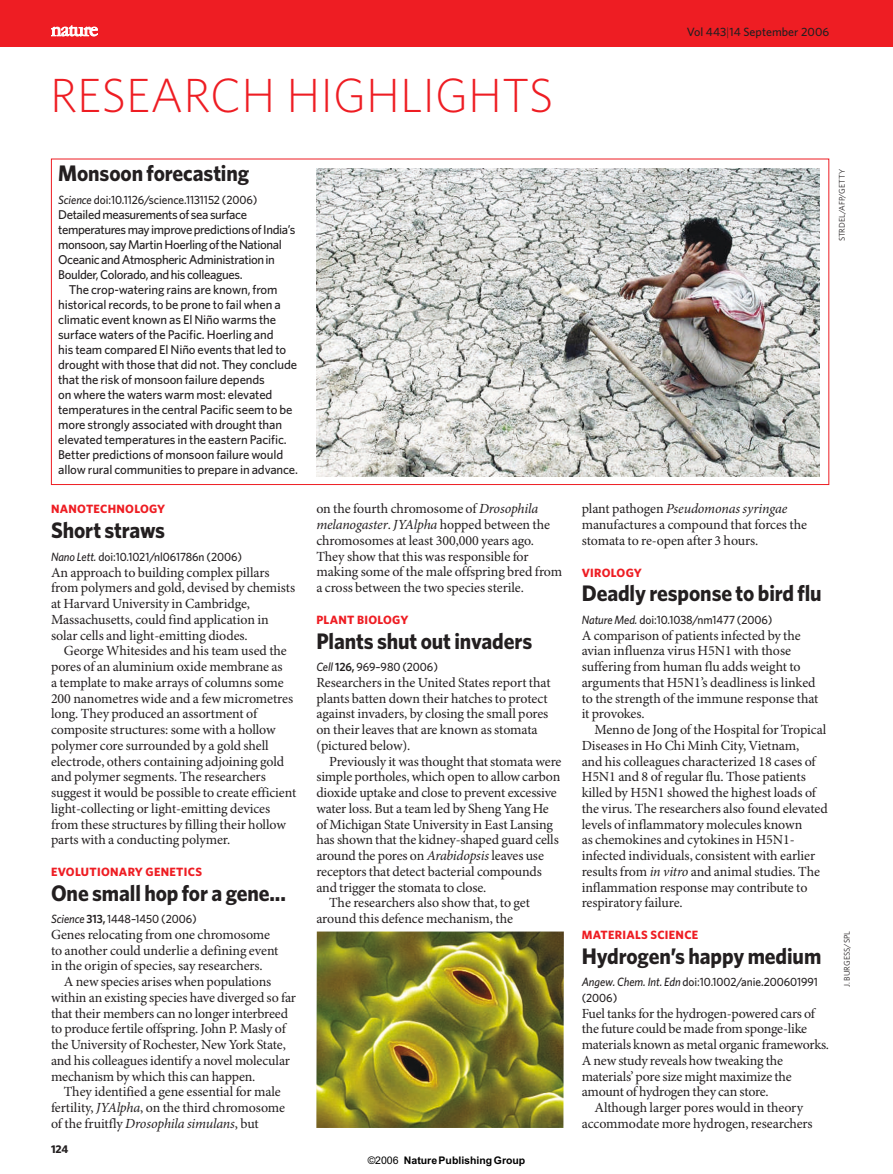
<style>
.page{position:relative;width:893px;height:1174px;background:#fff}
.page>*{position:absolute;margin:0;border:0;box-sizing:border-box;transform-origin:0 0}
.t1{font:300 48px "Whitney";color:#ee1d23}
.t2{font:700 22.5px "Whitney";letter-spacing:-.005em;color:#231f20;scale:.95 1}
.t3{font:13.95px/15.8px "Minion Pro";letter-spacing:-.01em;color:#231f20}
.t4{font:500 12.75px/15px "Whitney";letter-spacing:-.01em;color:#231f20}
.t5{font:500 12.75px/15px "Whitney";letter-spacing:-.03em;color:#231f20}
.t6{font:500 12px/15.8px "Whitney";letter-spacing:-.005em;color:#231f20;scale:.95 1}
.t7{font:700 12px "Whitney";letter-spacing:.025em;color:#ee1d23}
.t8{font:500 12px "Whitney";letter-spacing:-.005em;color:#231f20}
.t9{font:700 11.25px "Whitney";color:#231f20}
.t10{font:700 10.5px "Arial";color:#000}
.t11{font:8.25px "Whitney";color:#231f20}
.s1{font-weight:300}
.s2{font-style:italic}
.s3{font-weight:600}
.s4{font-family:"Arial MT2";font-weight:400}
.s5{font-weight:400}
</style>
<div class="page">
<img style="left:316px;top:168px;width:504px;height:309px">
<img style="left:316px;top:931px;width:248px;height:197px">
<div style="left:0;top:0;width:893px;height:47px;background:#ee1d23"></div>
<svg style="left:51px;top:26px;width:47px;height:10px"></svg>
<h1 class="t1" style="left:50px;top:78px;width:505px">RESEARCH HIGHLIGHTS</h1>
<p class="t8" style="left:687px;top:27px;width:144px">Vol 443<span class="s1">|</span>14 September 2006</p>
<h2 class="t2" style="left:58px;top:165px;width:203px">Monsoon forecasting</h2>
<p class="t6" style="left:58px;top:193px;width:211px"><span class="s2">Science</span> doi:10.1126/science.1131152 (2006)</p>
<p class="t5" style="left:58px;top:208px;width:239px">Detailed measurements of sea surface temperatures may improve predictions of India’s monsoon, say Martin Hoerling of the National Oceanic and Atmospheric Administration in Boulder, Colorado, and his colleagues.</p>
<p class="t4" style="left:58px;top:283px;width:241px;text-indent:11px">The crop-watering rains are known, from historical records, to be prone to fail when a climatic event known as El Niño warms the surface waters of the Pacific. Hoerling and<br>his team compared El Niño events that led to drought with those that did not. They conclude that the risk of monsoon failure depends<br>on where the waters warm most: elevated temperatures in the central Pacific seem to be more strongly associated with drought than elevated temperatures in the eastern Pacific.<br>Better predictions of monsoon failure would allow rural communities to prepare in advance.</p>
<p class="t7" style="left:51px;top:505px;width:116px">NANOTECHNOLOGY</p>
<h2 class="t2" style="left:51px;top:522px;width:122px">Short straws</h2>
<p class="t6" style="left:51px;top:549px;width:203px"><span class="s2">Nano Lett.</span> doi:10.1021/nl061786n (2006)</p>
<p class="t3" style="left:51px;top:565px;width:246px">An approach to building complex pillars from polymers and gold, devised by chemists at Harvard University in Cambridge, Massachusetts, could find application in solar cells and light-emitting diodes.</p>
<p class="t3" style="left:51px;top:644px;width:247px;text-indent:13px">George Whitesides and his team used the pores of an aluminium oxide membrane as<br>a template to make arrays of columns some 200 nanometres wide and a few micrometres long. They produced an assortment of composite structures: some with a hollow polymer core surrounded by a gold shell electrode, others containing adjoining gold and polymer segments. The researchers suggest it would be possible to create efficient light-collecting or light-emitting devices from these structures by filling their hollow parts with a conducting polymer.</p>
<p class="t7" style="left:51px;top:867px;width:153px">EVOLUTIONARY GENETICS</p>
<h2 class="t2" style="left:51px;top:884px;width:249px">One small hop for a gene...</h2>
<p class="t6" style="left:51px;top:912px;width:155px"><span class="s2">Science</span> <span class="s3">313,</span> 1448–1450 (2006)</p>
<p class="t3" style="left:51px;top:927px;width:229px">Genes relocating from one chromosome to another could underlie a defining event in the origin of species, say researchers.</p>
<p class="t3" style="left:51px;top:975px;width:247px;text-indent:13px">A new species arises when populations within an existing species have diverged so far that their members can no longer interbreed to produce fertile offspring. John P. Masly of the University of Rochester, New York State, and his colleagues identify a novel molecular mechanism by which this can happen.</p>
<p class="t3" style="left:51px;top:1085px;width:236px;text-indent:13px">They identified a gene essential for male fertility, <span class="s2">JYAlpha</span>, on the third chromosome of the fruitfly <span class="s2">Drosophila simulans</span>, but</p>
<p class="t9" style="left:51px;top:1144px;width:19px">124</p>
<p class="t3" style="left:316px;top:502px;width:247px">on the fourth chromosome of <span class="s2">Drosophila melanogaster</span>. <span class="s2">JYAlpha</span> hopped between the chromosomes at least 300,000 years ago.<br>They show that this was responsible for making some of the male offspring bred from a cross between the two species sterile.</p>
<p class="t7" style="left:316px;top:615px;width:94px">PLANT BIOLOGY</p>
<h2 class="t2" style="left:316px;top:632px;width:229px">Plants shut out invaders</h2>
<p class="t6" style="left:316px;top:660px;width:130px"><span class="s2">Cell</span> <span class="s3">126,</span> 969–980 (2006)</p>
<p class="t3" style="left:316px;top:675px;width:236px">Researchers in the United States report that plants batten down their hatches to protect against invaders, by closing the small pores on their leaves that are known as stomata (pictured below).</p>
<p class="t3" style="left:329px;top:754px;width:234px">Previously it was thought that stomata were</p>
<p class="t3" style="left:316px;top:770px;width:246px">simple portholes, which open to allow carbon</p>
<p class="t3" style="left:316px;top:786px;width:242px">dioxide uptake and close to prevent excessive</p>
<p class="t3" style="left:316px;top:801px;width:234px">water loss. But a team led by Sheng Yang He</p>
<p class="t3" style="left:316px;top:817px;width:238px">of Michigan State University in East Lansing</p>
<p class="t3" style="left:316px;top:833px;width:244px">has shown that the kidney-shaped guard cells</p>
<p class="t3" style="left:316px;top:849px;width:229px">around the pores on <span class="s2">Arabidopsis</span> leaves use</p>
<p class="t3" style="left:316px;top:864px;width:227px">receptors that detect bacterial compounds</p>
<p class="t3" style="left:316px;top:880px;width:172px">and trigger the stomata to close.</p>
<p class="t3" style="left:329px;top:896px;width:202px">The researchers also show that, to get</p>
<p class="t3" style="left:316px;top:912px;width:198px">around this defence mechanism, the</p>
<p class="t10" style="left:368px;top:1154px;width:159px"><span class="s4">©200</span><span class="s5">6</span> NaturePublishingGroup</p>
<p class="t11" style="left:839px;top:241px;width:74px;rotate:-90deg">STRDEL/AFP/GETTY</p>
<p class="t3" style="left:582px;top:502px;width:227px">plant pathogen <span class="s2">Pseudomonas syringae </span>manufactures a compound that forces the stomata to re-open after 3 hours.</p>
<p class="t7" style="left:582px;top:568px;width:62px">VIROLOGY</p>
<h2 class="t2" style="left:582px;top:585px;width:254px">Deadly response to bird flu</h2>
<p class="t6" style="left:582px;top:612px;width:202px"><span class="s2">Nature Med.</span> doi:10.1038/nm1477 (2006)</p>
<p class="t3" style="left:582px;top:628px;width:238px">A comparison of patients infected by the avian influenza virus H5N1 with those suffering from human flu adds weight to arguments that H5N1’s deadliness is linked to the strength of the immune response that it provokes.</p>
<p class="t3" style="left:582px;top:723px;width:247px;text-indent:13px">Menno de Jong of the Hospital for Tropical Diseases in Ho Chi Minh City, Vietnam,<br>and his colleagues characterized 18 cases of H5N1 and 8 of regular flu. Those patients killed by H5N1 showed the highest loads of the virus. The researchers also found elevated levels of inflammatory molecules known<br>as chemokines and cytokines in H5N1- infected individuals, consistent with earlier results from <span class="s2">in vitro</span> and animal studies. The inflammation response may contribute to respiratory failure.</p>
<p class="t7" style="left:582px;top:930px;width:118px">MATERIALS SCIENCE</p>
<h2 class="t2" style="left:582px;top:947px;width:254px">Hydrogen’s happy medium</h2>
<p class="t6" style="left:582px;top:975px;width:250px"><span class="s2">Angew. Chem. Int. Edn</span> doi:10.1002/anie.200601991 (2006)</p>
<p class="t3" style="left:582px;top:1006px;width:235px">Fuel tanks for the hydrogen-powered cars of</p>
<p class="t3" style="left:582px;top:1022px;width:227px">the future could be made from sponge-like</p>
<p class="t3" style="left:582px;top:1038px;width:249px">materials known as metal organic frameworks.</p>
<p class="t3" style="left:582px;top:1053px;width:203px">A new study reveals how tweaking the</p>
<p class="t3" style="left:582px;top:1069px;width:211px">materials’ pore size might maximize the</p>
<p class="t3" style="left:582px;top:1085px;width:189px">amount of hydrogen they can store.</p>
<p class="t3" style="left:594px;top:1101px;width:210px">Although larger pores would in theory</p>
<p class="t3" style="left:582px;top:1116px;width:233px">accommodate more hydrogen, researchers</p>
<p class="t11" style="left:844px;top:987px;width:57px;rotate:-90deg">J. BURGESS/SPL</p>
</div>
